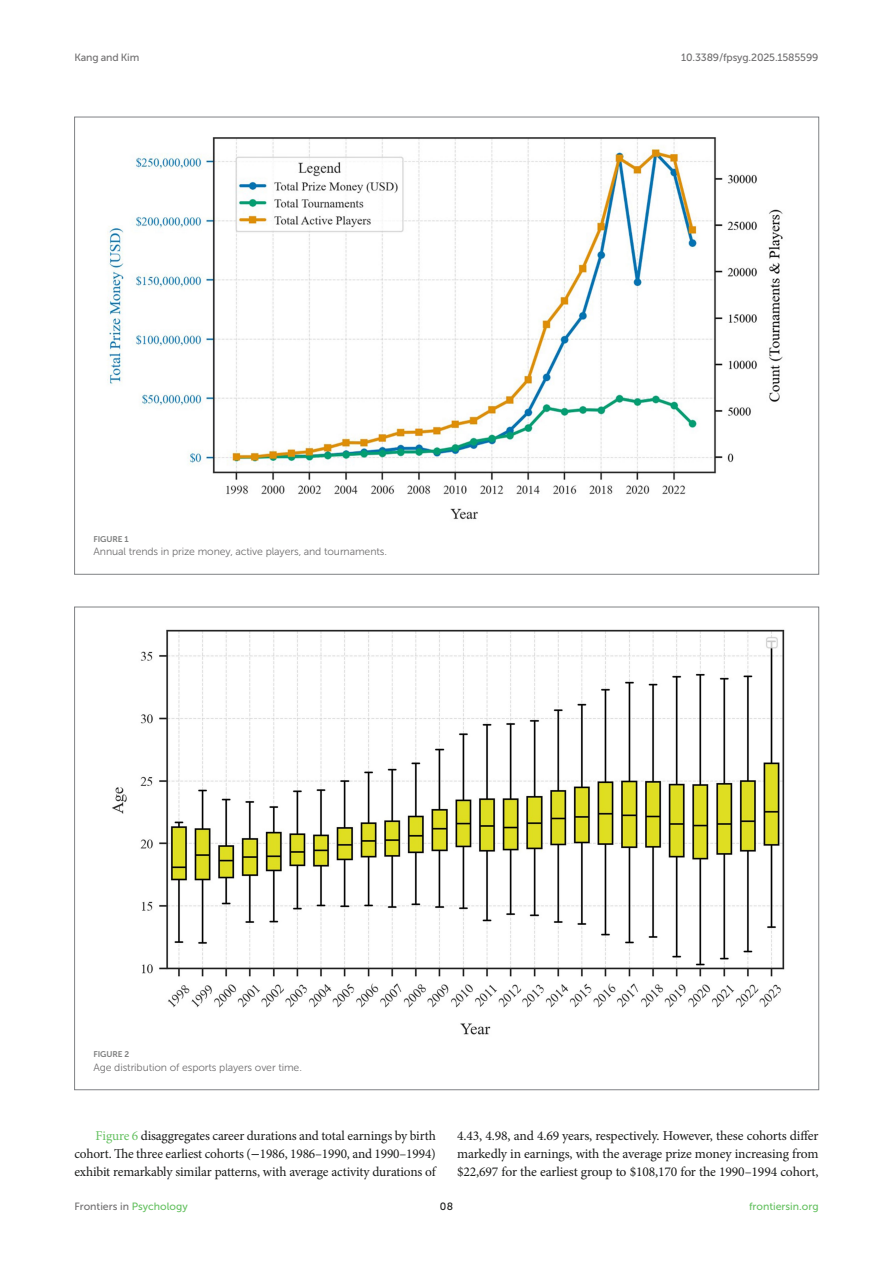
<style>
.page{position:relative;width:893px;height:1263px;background:#fff}
.page>*{position:absolute;margin:0;border:0;box-sizing:border-box;transform-origin:0 0}
.TEXT{font:13.5px/18px "Minion Pro";letter-spacing:-.01em;color:#1b1c1b;text-align:justify}
.FIG_LEG{font:10.5px "Museo Sans 300";letter-spacing:-.01em;color:#706f70}
.t1{font:10.5px "Museo Sans 500";letter-spacing:-.015em;color:#706f70}
.t2{font:10.5px "Museo Sans 500";color:#65c161}
.t3{font:10.5px "Museo Sans 500";color:#1b1c1b}
.FIG_HD{font:8.25px "Museo Sans 700";letter-spacing:-.01em;color:#7e7f7f}
.s1{color:#65c161}
.s2{font-family:"STIX General"}
</style>
<div class="page">
<img style="left:107px;top:137px;width:676px;height:383px">
<img style="left:112px;top:629px;width:673px;height:406px">
<p class="t1" style="left:74px;top:51px;width:66px">Kang and Kim</p>
<p class="t1" style="left:681px;top:51px;width:139px">10.3389/fpsyg.2025.1585599</p>
<p class="FIG_HD" style="left:94px;top:534px;width:37px">FIGURE 1</p>
<p class="FIG_LEG" style="left:94px;top:546px;width:295px">Annual trends in prize money, active players, and tournaments.</p>
<p class="FIG_HD" style="left:94px;top:1050px;width:37px">FIGURE 2</p>
<p class="FIG_LEG" style="left:94px;top:1061px;width:210px">Age distribution of esports players over time.</p>
<p class="TEXT" style="left:74px;top:1127px;width:363px;text-indent:21px"><span class="s1">Figure 6</span> disaggregates career durations and total earnings by birth cohort. The three earliest cohorts (<span class="s2">−</span>1986, 1986–1990, and 1990–1994) exhibit remarkably similar patterns, with average activity durations of</p>
<p class="TEXT" style="left:457px;top:1127px;width:363px">4.43, 4.98, and 4.69 years, respectively. However, these cohorts differ markedly in earnings, with the average prize money increasing from $22,697 for the earliest group to $108,170 for the 1990–1994 cohort,</p>
<p class="t1" style="left:74px;top:1200px;width:115px">Frontiers in <span class="s1">Psychology</span></p>
<p class="t3" style="left:440px;top:1200px;width:15px">08</p>
<p class="t2" style="left:749px;top:1200px;width:71px">frontiersin.org</p>
</div>
